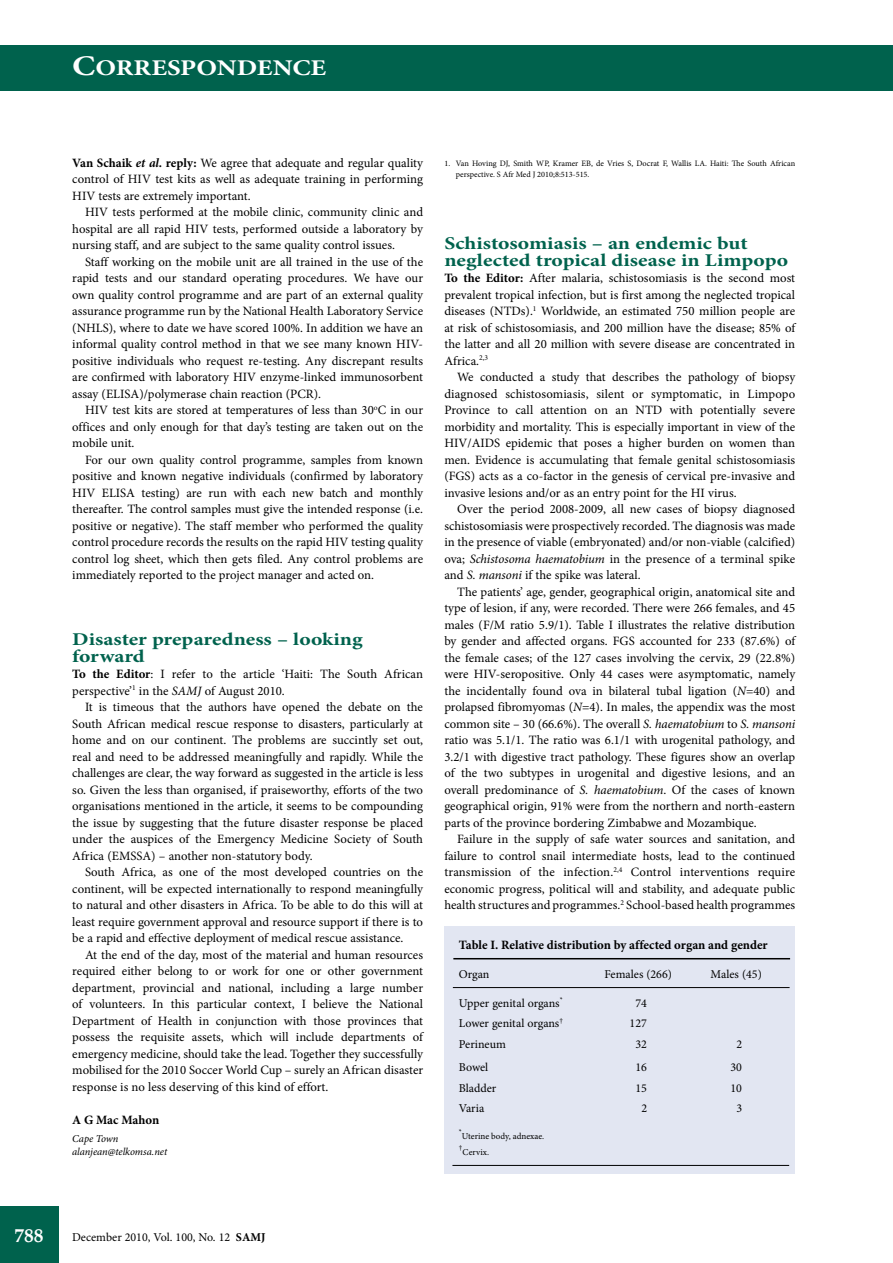
<style>
.page{position:relative;width:893px;height:1263px;background:#fff}
.page>*{position:absolute;margin:0;border:0;box-sizing:border-box;transform-origin:0 0}
.t1{font:700 22.5px "Minion Pro";color:#fff;scale:1.2 1}
.t2{font:700 19.5px "Minion Pro";color:#fff}
.t3{font:700 18px/16.5px "Minion Pro";color:#00624d;scale:1.2 1}
.t4{font:12.75px/16.5px "Minion Pro";color:#000;text-align:justify}
.t5{font:700 12.75px "Minion Pro";letter-spacing:-.005em;color:#000}
.t6{font:12px "Minion Pro";color:#000}
.t7{font:italic 10.5px/13.5px "Minion Pro";letter-spacing:-.005em;color:#000}
.t8{font:9px "Minion Pro";color:#000}
.t9{font:8.25px/10.5px "Minion Pro";color:#000}
.t10{font:7.5px "Minion Pro";color:#000}
.s1{font-size:28.5px}
.s2{font-weight:700}
.s3{font-weight:700;font-style:italic}
.s4{font-style:italic}
</style>
<div class="page">
<div style="left:0;top:1206px;width:59px;height:57px;background:#00624d"></div>
<div style="left:0;top:45px;width:893px;height:45px;background:#00624d"></div>
<div style="left:444px;top:926px;width:351px;height:247px;background:#e2e6f2"></div>
<hr style="left:453px;top:958px;width:337px;height:1px;background:#000">
<hr style="left:453px;top:987px;width:337px;height:1px;background:#000">
<hr style="left:452px;top:1165px;width:337px;height:1px;background:#000">
<h1 class="t1" style="left:72px;top:52px;width:213px"><span class="s1">C</span>ORRESPONDENCE</h1>
<p class="t4" style="left:72px;top:154px;width:352px"><span class="s2">Van Schaik</span> <span class="s3">et al</span><span class="s2">. reply:</span> We agree that adequate and regular quality control of HIV test kits as well as adequate training in performing HIV tests are extremely important.</p>
<p class="t4" style="left:72px;top:204px;width:352px;text-indent:13px">HIV tests performed at the mobile clinic, community clinic and hospital are all rapid HIV tests, performed outside a laboratory by nursing staff, and are subject to the same quality control issues.</p>
<p class="t4" style="left:72px;top:253px;width:352px;text-indent:13px">Staff working on the mobile unit are all trained in the use of the rapid tests and our standard operating procedures. We have our own quality control programme and are part of an external quality assurance programme run by the National Health Laboratory Service (NHLS), where to date we have scored 100%. In addition we have an informal quality control method in that we see many known HIV&shy;positive individuals who request re-testing. Any discrepant results are confirmed with laboratory HIV enzyme-linked immunosorbent assay (ELISA)/polymerase chain reaction (PCR).</p>
<p class="t4" style="left:72px;top:402px;width:352px;text-indent:13px">HIV test kits are stored at temperatures of less than 30<sup>o</sup>C in our offices and only enough for that day’s testing are taken out on the mobile unit.</p>
<p class="t4" style="left:72px;top:451px;width:352px;text-indent:13px">For our own quality control programme, samples from known positive and known negative individuals (confirmed by laboratory HIV ELISA testing) are run with each new batch and monthly thereafter. The control samples must give the intended response (i.e. positive or negative). The staff member who performed the quality control procedure records the results on the rapid HIV testing quality control log sheet, which then gets filed. Any control problems are immediately reported to the project manager and acted on.</p>
<h3 class="t3" style="left:72px;top:631px;width:243px">Disaster preparedness – looking forward</h3>
<p class="t4" style="left:72px;top:666px;width:352px"><span class="s2">To the Editor</span>: I refer to the article ‘Haiti: The South African perspective’<sup>1</sup> in the <span class="s4">SAMJ</span> of August 2010.</p>
<p class="t4" style="left:72px;top:699px;width:352px;text-indent:13px">It is timeous that the authors have opened the debate on the South African medical rescue response to disasters, particularly at home and on our continent. The problems are succintly set out, real and need to be addressed meaningfully and rapidly. While the challenges are clear, the way forward as suggested in the article is less so. Given the less than organised, if praiseworthy, efforts of the two organisations mentioned in the article, it seems to be compounding the issue by suggesting that the future disaster response be placed under the auspices of the Emergency Medicine Society of South Africa (EMSSA) – another non-statutory body.</p>
<p class="t4" style="left:72px;top:864px;width:352px;text-indent:13px">South Africa, as one of the most developed countries on the continent, will be expected internationally to respond meaningfully to natural and other disasters in Africa. To be able to do this will at least require government approval and resource support if there is to be a rapid and effective deployment of medical rescue assistance.</p>
<p class="t4" style="left:72px;top:946px;width:352px;text-indent:13px">At the end of the day, most of the material and human resources required either belong to or work for one or other government department, provincial and national, including a large number of volunteers. In this particular context, I believe the National Department of Health in conjunction with those provinces that possess the requisite assets, which will include departments of emergency medicine, should take the lead. Together they successfully mobilised for the 2010 Soccer World Cup – surely an African disaster response is no less deserving of this kind of effort.</p>
<p class="t5" style="left:72px;top:1110px;width:89px">A G Mac Mahon</p>
<p class="t7" style="left:72px;top:1131px;width:96px">Cape Town alanjean@telkomsa.net</p>
<p class="t9" style="left:456px;top:158px;width:341px;text-indent:-11px">1. Van Hoving DJ, Smith WP, Kramer EB, de Vries S, Docrat F, Wallis LA. Haiti: The South African perspective. S Afr Med J 2010;8:513-515.</p>
<h3 class="t3" style="left:444px;top:235px;width:288px">Schistosomiasis – an endemic but neglected tropical disease in Limpopo</h3>
<p class="t4" style="left:444px;top:270px;width:352px"><span class="s2">To the Editor:</span> After malaria, schistosomiasis is the second most prevalent tropical infection, but is first among the neglected tropical diseases (NTDs).<sup>1</sup> Worldwide, an estimated 750 million people are at risk of schistosomiasis, and 200 million have the disease; 85% of the latter and all 20 million with severe disease are concentrated in Africa.<sup>2,3</sup></p>
<p class="t4" style="left:444px;top:369px;width:353px;text-indent:13px">We conducted a study that describes the pathology of biopsy diagnosed schistosomiasis, silent or symptomatic, in Limpopo Province to call attention on an NTD with potentially severe morbidity and mortality. This is especially important in view of the HIV/AIDS epidemic that poses a higher burden on women than men. Evidence is accumulating that female genital schistosomiasis (FGS) acts as a co-factor in the genesis of cervical pre-invasive and invasive lesions and/or as an entry point for the HI virus.</p>
<p class="t4" style="left:444px;top:501px;width:352px;text-indent:13px">Over the period 2008-2009, all new cases of biopsy diagnosed schistosomiasis were prospectively recorded. The diagnosis was made in the presence of viable (embryonated) and/or non-viable (calcified) ova; <span class="s4">Schistosoma haematobium</span> in the presence of a terminal spike and <span class="s4">S. mansoni</span> if the spike was lateral.</p>
<p class="t4" style="left:444px;top:583px;width:352px;text-indent:13px">The patients’ age, gender, geographical origin, anatomical site and type of lesion, if any, were recorded. There were 266 females, and 45 males (F/M ratio 5.9/1). Table I illustrates the relative distribution by gender and affected organs. FGS accounted for 233 (87.6%) of the female cases; of the 127 cases involving the cervix, 29 (22.8%) were HIV-seropositive. Only 44 cases were asymptomatic, namely the incidentally found ova in bilateral tubal ligation (<span class="s4">N</span>=40) and prolapsed fibromyomas (<span class="s4">N</span>=4). In males, the appendix was the most common site – 30 (66.6%). The overall <span class="s4">S. haematobium</span> to <span class="s4">S. mansoni </span>ratio was 5.1/1. The ratio was 6.1/1 with urogenital pathology, and 3.2/1 with digestive tract pathology. These figures show an overlap of the two subtypes in urogenital and digestive lesions, and an overall predominance of <span class="s4">S. haematobium</span>. Of the cases of known geographical origin, 91% were from the northern and north-eastern parts of the province bordering Zimbabwe and Mozambique.</p>
<p class="t4" style="left:444px;top:831px;width:352px;text-indent:13px">Failure in the supply of safe water sources and sanitation, and failure to control snail intermediate hosts, lead to the continued transmission of the infection.<sup>2,4</sup> Control interventions require economic progress, political will and stability, and adequate public health structures and programmes.<sup>2</sup> School-based health programmes</p>
<p class="t5" style="left:459px;top:936px;width:310px">Table I. Relative distribution by affected organ and gender</p>
<p class="t6" style="left:459px;top:966px;width:32px">Organ</p>
<p class="t6" style="left:604px;top:966px;width:69px">Females (266)</p>
<p class="t6" style="left:711px;top:966px;width:53px">Males (45)</p>
<p class="t6" style="left:459px;top:995px;width:105px">Upper genital organs<sup>*</sup></p>
<p class="t6" style="left:635px;top:995px;width:13px">74</p>
<p class="t6" style="left:459px;top:1015px;width:106px">Lower genital organs<sup>†</sup></p>
<p class="t6" style="left:630px;top:1015px;width:19px">127</p>
<p class="t6" style="left:459px;top:1036px;width:49px">Perineum</p>
<p class="t6" style="left:635px;top:1036px;width:13px">32</p>
<p class="t6" style="left:736px;top:1036px;width:7px">2</p>
<p class="t6" style="left:459px;top:1059px;width:31px">Bowel</p>
<p class="t6" style="left:635px;top:1059px;width:13px">16</p>
<p class="t6" style="left:730px;top:1059px;width:13px">30</p>
<p class="t6" style="left:459px;top:1080px;width:39px">Bladder</p>
<p class="t6" style="left:635px;top:1080px;width:13px">15</p>
<p class="t6" style="left:730px;top:1080px;width:13px">10</p>
<p class="t6" style="left:459px;top:1100px;width:27px">Varia</p>
<p class="t6" style="left:641px;top:1100px;width:7px">2</p>
<p class="t6" style="left:736px;top:1100px;width:7px">3</p>
<p class="t10" style="left:459px;top:1127px;width:5px">*</p>
<p class="t8" style="left:462px;top:1130px;width:84px">Uterine body, adnexae.</p>
<p class="t10" style="left:459px;top:1143px;width:5px">†</p>
<p class="t8" style="left:463px;top:1146px;width:28px">c ervix.</p>
<h2 class="t2" style="left:14px;top:1222px;width:31px">788</h2>
<p class="t6" style="left:72px;top:1229px;width:195px">December 2010, Vol. 100, No. 12 <span class="s2">SAMJ</span></p>
</div>
